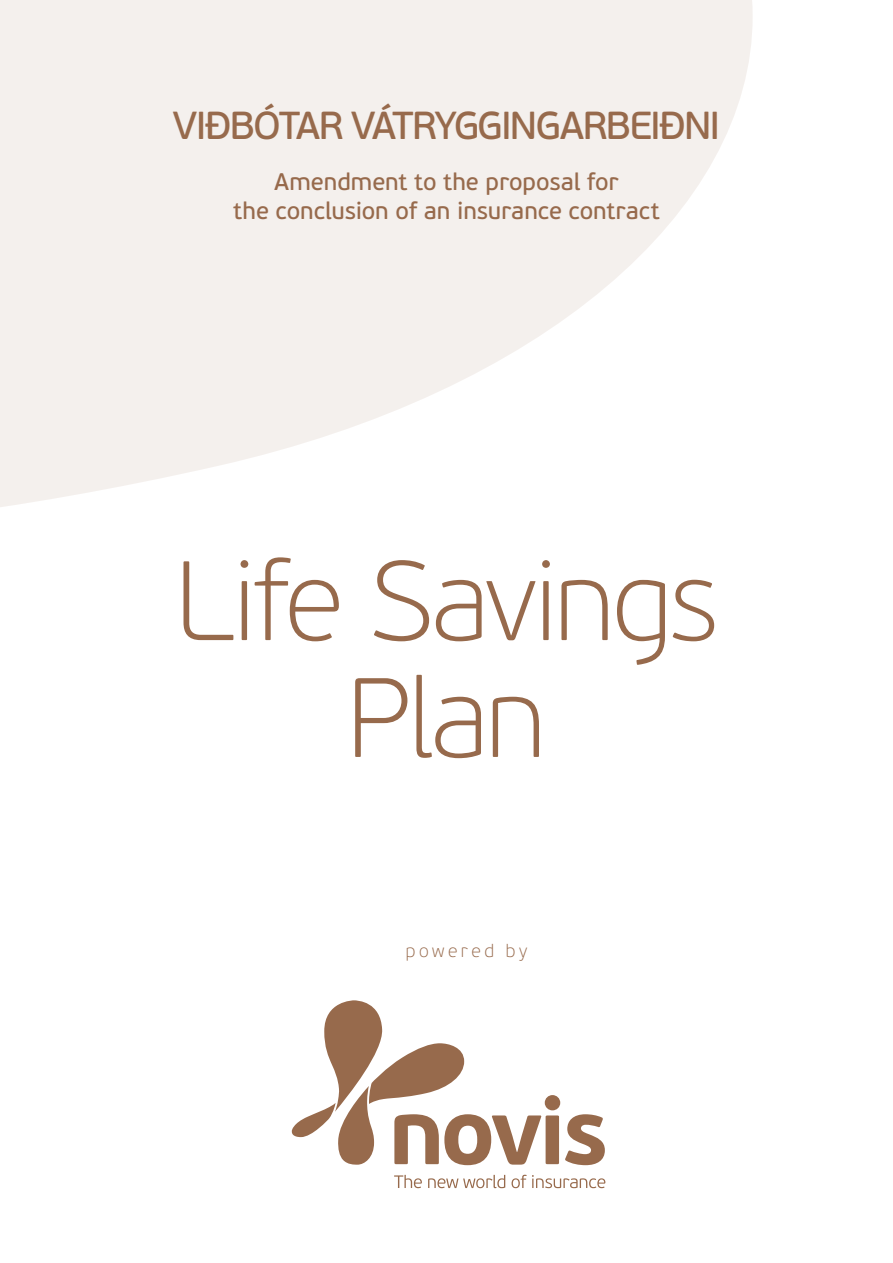
<style>
.page{position:relative;width:893px;height:1263px;background:#fff}
.page>*{position:absolute;margin:0;border:0;box-sizing:border-box;transform-origin:0 0}
.t1{font:100 112.35px/116.9px "PF Beau Sans Pro";letter-spacing:-.03em;color:#976a4c;text-align:center}
.t2{font:39px "PF Beau Sans Pro Bbook";letter-spacing:-.045em;color:#976a4c}
.t3{font:24px/28.8px "PF Beau Sans Pro Bbook";letter-spacing:-.005em;color:#976a4c;text-align:center}
.t4{font:100 18px "PF Beau Sans Pro";letter-spacing:.195em;color:#976a4c}
</style>
<div class="page">
<svg style="left:0;top:0;width:753px;height:507px;fill:#f4f0ed"></svg>
<svg style="left:291px;top:1000px;width:314px;height:165px"></svg>
<svg style="left:394px;top:1175px;width:28px;height:13px"></svg>
<svg style="left:428px;top:1175px;width:77px;height:13px"></svg>
<svg style="left:512px;top:1175px;width:93px;height:13px"></svg>
<h2 class="t2" style="left:173px;top:104px;width:549px">VIÐBÓTAR VÁTRYGGINGARBEIÐNI</h2>
<p class="t3" style="left:233px;top:168px;width:428px">Amendment to the proposal for<br>the conclusion of an insurance contract</p>
<h1 class="t1" style="left:175px;top:544px;width:544px">Life Savings<br>Plan</h1>
<p class="t4" style="left:406px;top:941px;width:123px">powered by</p>
</div>
